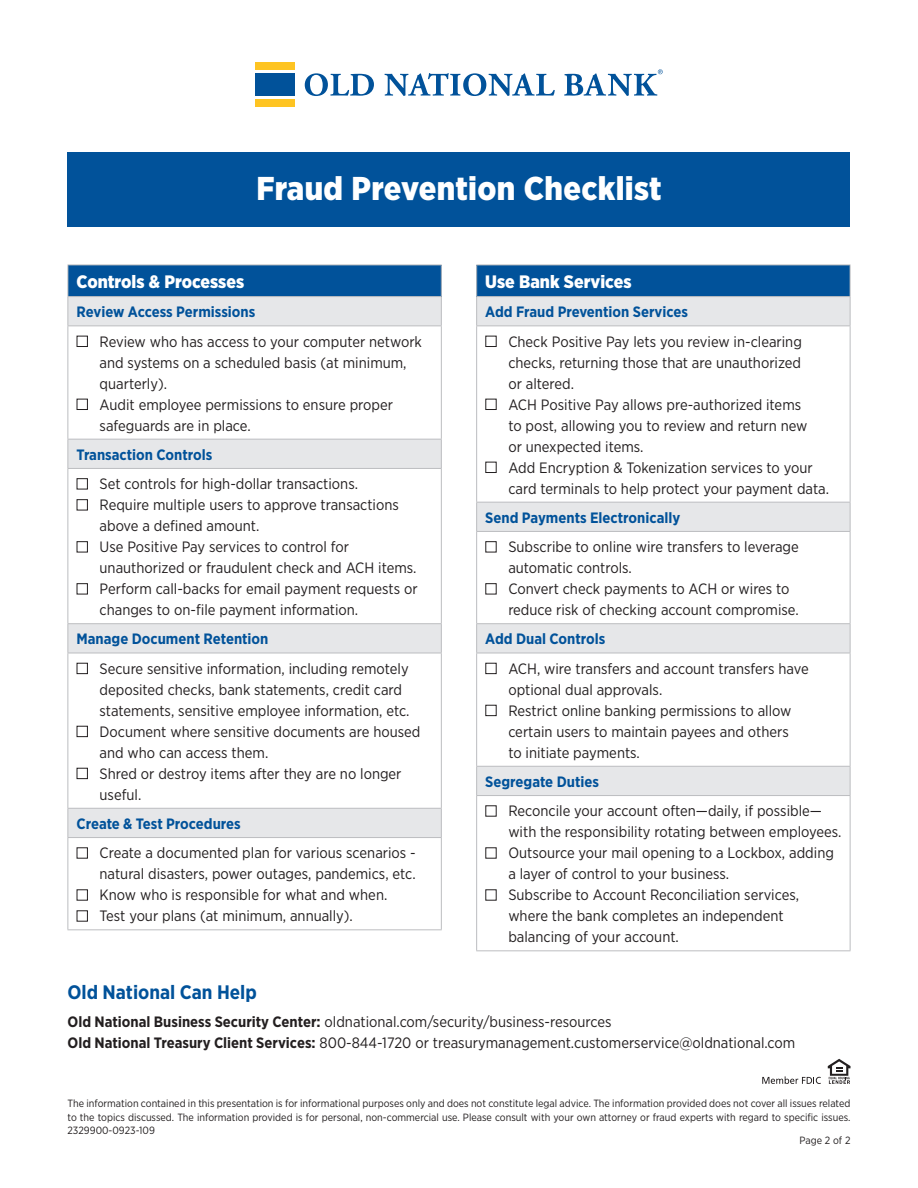
<style>
.page{position:relative;width:918px;height:1188px;background:#fff}
.page>*{position:absolute;margin:0;border:0;box-sizing:border-box;transform-origin:0 0}
.t1{font:900 33px "Gotham Narrow";letter-spacing:.01em;color:#fff}
.t2{font:700 19.5px "Gotham Narrow";color:#01529a}
.t3{font:900 18px "Gotham Narrow";color:#fff}
.t4{font:15px/21px "Gotham Narrow";color:#231f20}
.t5{font:700 15px "Gotham Narrow";color:#01529a}
.t6{font:10.5px/13.5px "Gotham Narrow";color:#231f20;text-align:justify}
.s1{font-weight:700}
</style>
<div class="page">
<div style="left:68px;top:152px;width:782px;height:75px;background:#01529a"></div>
<div style="left:68px;top:265px;width:373px;height:32px;background:#01529a"></div>
<svg style="left:69px;top:297px;width:372px;height:540px"></svg>
<hr style="left:68px;top:265px;width:374px;height:1px;background:#bcbdc0">
<hr style="left:68px;top:265px;width:1px;height:31px;background:#bcbdc0">
<hr style="left:441px;top:265px;width:1px;height:31px;background:#bcbdc0">
<hr style="left:68px;top:296px;width:374px;height:1px;background:#bcbdc0">
<svg style="left:68px;top:297px;width:1px;height:28px"></svg>
<svg style="left:441px;top:297px;width:1px;height:28px"></svg>
<hr style="left:68px;top:325px;width:374px;height:1px;background:#bcbdc0">
<hr style="left:68px;top:326px;width:1px;height:113px;background:#bcbdc0">
<hr style="left:441px;top:326px;width:1px;height:113px;background:#bcbdc0">
<hr style="left:68px;top:439px;width:374px;height:1px;background:#bcbdc0">
<svg style="left:68px;top:440px;width:1px;height:28px"></svg>
<svg style="left:441px;top:440px;width:1px;height:28px"></svg>
<hr style="left:68px;top:468px;width:374px;height:1px;background:#bcbdc0">
<hr style="left:68px;top:469px;width:1px;height:154px;background:#bcbdc0">
<hr style="left:441px;top:469px;width:1px;height:154px;background:#bcbdc0">
<hr style="left:68px;top:623px;width:374px;height:1px;background:#bcbdc0">
<svg style="left:68px;top:624px;width:1px;height:29px"></svg>
<svg style="left:441px;top:624px;width:1px;height:29px"></svg>
<hr style="left:68px;top:653px;width:374px;height:1px;background:#bcbdc0">
<hr style="left:68px;top:653px;width:1px;height:155px;background:#bcbdc0">
<hr style="left:441px;top:653px;width:1px;height:155px;background:#bcbdc0">
<hr style="left:68px;top:808px;width:374px;height:1px;background:#bcbdc0">
<svg style="left:68px;top:809px;width:1px;height:28px"></svg>
<svg style="left:441px;top:809px;width:1px;height:28px"></svg>
<hr style="left:68px;top:837px;width:374px;height:1px;background:#bcbdc0">
<hr style="left:68px;top:838px;width:1px;height:91px;background:#bcbdc0">
<hr style="left:441px;top:838px;width:1px;height:91px;background:#bcbdc0">
<hr style="left:68px;top:929px;width:374px;height:1px;background:#bcbdc0">
<div style="left:477px;top:265px;width:373px;height:32px;background:#01529a"></div>
<svg style="left:477px;top:297px;width:373px;height:498px"></svg>
<hr style="left:476px;top:265px;width:374px;height:1px;background:#bcbdc0">
<hr style="left:476px;top:265px;width:1px;height:31px;background:#bcbdc0">
<hr style="left:850px;top:265px;width:1px;height:31px;background:#bcbdc0">
<hr style="left:476px;top:296px;width:374px;height:1px;background:#bcbdc0">
<svg style="left:476px;top:297px;width:1px;height:28px"></svg>
<svg style="left:850px;top:297px;width:1px;height:28px"></svg>
<hr style="left:476px;top:325px;width:374px;height:1px;background:#bcbdc0">
<hr style="left:476px;top:326px;width:1px;height:176px;background:#bcbdc0">
<hr style="left:850px;top:326px;width:1px;height:176px;background:#bcbdc0">
<hr style="left:476px;top:502px;width:374px;height:1px;background:#bcbdc0">
<svg style="left:476px;top:503px;width:1px;height:28px"></svg>
<svg style="left:850px;top:503px;width:1px;height:28px"></svg>
<hr style="left:476px;top:531px;width:374px;height:1px;background:#bcbdc0">
<hr style="left:476px;top:532px;width:1px;height:91px;background:#bcbdc0">
<hr style="left:850px;top:532px;width:1px;height:91px;background:#bcbdc0">
<hr style="left:476px;top:623px;width:374px;height:1px;background:#bcbdc0">
<svg style="left:476px;top:624px;width:1px;height:29px"></svg>
<svg style="left:850px;top:624px;width:1px;height:29px"></svg>
<hr style="left:476px;top:653px;width:374px;height:1px;background:#bcbdc0">
<hr style="left:476px;top:653px;width:1px;height:113px;background:#bcbdc0">
<hr style="left:850px;top:653px;width:1px;height:113px;background:#bcbdc0">
<hr style="left:476px;top:766px;width:374px;height:1px;background:#bcbdc0">
<svg style="left:476px;top:767px;width:1px;height:28px"></svg>
<svg style="left:850px;top:767px;width:1px;height:28px"></svg>
<hr style="left:476px;top:795px;width:374px;height:1px;background:#bcbdc0">
<hr style="left:476px;top:796px;width:1px;height:154px;background:#bcbdc0">
<hr style="left:850px;top:796px;width:1px;height:154px;background:#bcbdc0">
<hr style="left:476px;top:950px;width:374px;height:1px;background:#bcbdc0">
<svg style="left:828px;top:1059px;width:22px;height:25px"></svg>
<svg style="left:762px;top:1076px;width:59px;height:8px"></svg>
<div style="left:255px;top:62px;width:40px;height:8px;background:#fec422"></div>
<div style="left:255px;top:73px;width:40px;height:23px;background:#01529a"></div>
<div style="left:255px;top:99px;width:40px;height:8px;background:#fec422"></div>
<svg style="left:305px;top:73px;width:69px;height:23px"></svg>
<svg style="left:384px;top:73px;width:171px;height:23px"></svg>
<svg style="left:564px;top:69px;width:99px;height:27px"></svg>
<p class="t1" style="left:256px;top:167px;width:407px">Fraud Prevention Checklist</p>
<p class="t3" style="left:77px;top:270px;width:169px">Controls &amp; Processes</p>
<p class="t5" style="left:77px;top:302px;width:180px">Review Access Permissions</p>
<p class="t4" style="left:100px;top:330px;width:324px;text-indent:-23px">■ Review who has access to your computer network and systems on a scheduled basis (at minimum, quarterly).</p>
<p class="t4" style="left:100px;top:393px;width:295px;text-indent:-23px">■ Audit employee permissions to ensure proper safeguards are in place.</p>
<p class="t5" style="left:77px;top:445px;width:137px">Transaction Controls</p>
<p class="t4" style="left:77px;top:473px;width:283px">■ Set controls for high-dollar transactions.</p>
<p class="t4" style="left:100px;top:494px;width:301px;text-indent:-23px">■ Require multiple users to approve transactions above a defined amount.</p>
<p class="t4" style="left:100px;top:536px;width:318px;text-indent:-23px">■ Use Positive Pay services to control for unauthorized or fraudulent check and ACH items.</p>
<p class="t4" style="left:100px;top:578px;width:320px;text-indent:-23px">■ Perform call-backs for email payment requests or changes to on-file payment information.</p>
<p class="t5" style="left:77px;top:629px;width:194px">Manage Document Retention</p>
<p class="t4" style="left:100px;top:658px;width:311px;text-indent:-23px">■ Secure sensitive information, including remotely deposited checks, bank statements, credit card statements, sensitive employee information, etc.</p>
<p class="t4" style="left:100px;top:721px;width:322px;text-indent:-23px">■ Document where sensitive documents are housed and who can access them.</p>
<p class="t4" style="left:100px;top:763px;width:304px;text-indent:-23px">■ Shred or destroy items after they are no longer useful.</p>
<p class="t5" style="left:77px;top:814px;width:166px">Create &amp; Test Procedures</p>
<p class="t4" style="left:77px;top:842px;width:341px;text-align:right">■ Create a documented plan for various scenarios - natural disasters, power outages, pandemics, etc.</p>
<p class="t4" style="left:77px;top:884px;width:312px">■ Know who is responsible for what and when.</p>
<p class="t4" style="left:77px;top:905px;width:278px">■ Test your plans (at minimum, annually).</p>
<p class="t3" style="left:485px;top:270px;width:148px">Use Bank Services</p>
<p class="t5" style="left:485px;top:302px;width:204px">Add Fraud Prevention Services</p>
<p class="t4" style="left:508px;top:330px;width:295px;text-align:justify;text-indent:-23px">■ Check Positive Pay lets you review in-clearing checks, returning those that are unauthorized or altered.</p>
<p class="t4" style="left:508px;top:393px;width:301px;text-indent:-23px">■ ACH Positive Pay allows pre-authorized items to post, allowing you to review and return new or unexpected items.</p>
<p class="t4" style="left:508px;top:456px;width:322px;text-indent:-23px">■ Add Encryption &amp; Tokenization services to your card terminals to help protect your payment data.</p>
<p class="t5" style="left:485px;top:508px;width:197px">Send Payments Electronically</p>
<p class="t4" style="left:508px;top:536px;width:292px;text-indent:-23px">■ Subscribe to online wire transfers to leverage automatic controls.</p>
<p class="t4" style="left:508px;top:578px;width:292px;text-indent:-23px">■ Convert check payments to ACH or wires to reduce risk of checking account compromise.</p>
<p class="t5" style="left:485px;top:629px;width:122px">Add Dual Controls</p>
<p class="t4" style="left:508px;top:658px;width:302px;text-indent:-23px">■ ACH, wire transfers and account transfers have optional dual approvals.</p>
<p class="t4" style="left:508px;top:700px;width:285px;text-indent:-23px">■ Restrict online banking permissions to allow certain users to maintain payees and others to initiate payments.</p>
<p class="t5" style="left:485px;top:772px;width:115px">Segregate Duties</p>
<p class="t4" style="left:508px;top:800px;width:335px;text-indent:-23px">■ Reconcile your account often—daily, if possible— with the responsibility rotating between employees.</p>
<p class="t4" style="left:508px;top:842px;width:327px;text-indent:-23px">■ Outsource your mail opening to a Lockbox, adding a layer of control to your business.</p>
<p class="t4" style="left:508px;top:884px;width:292px;text-indent:-23px">■ Subscribe to Account Reconciliation services, where the bank completes an independent balancing of your account.</p>
<p class="t2" style="left:68px;top:980px;width:191px">Old National Can Help</p>
<p class="t4" style="left:68px;top:1011px;width:546px"><span class="s1">Old National Business Security Center:</span> oldnational.com/security/business-resources</p>
<p class="t4" style="left:68px;top:1032px;width:729px"><span class="s1">Old National Treasury Client Services:</span> 800-844-1720 or treasurymanagement.customerservice@oldnational.com</p>
<p class="t6" style="left:68px;top:1096px;width:785px">The information contained in this presentation is for informational purposes only and does not constitute legal advice. The information provided does not cover all issues related to the topics discussed. The information provided is for personal, non-commercial use. Please consult with your own attorney or fraud experts with regard to specific issues.<br>2329900-0923-109</p>
<p class="t6" style="left:800px;top:1133px;width:52px">Page 2 of 2</p>
</div>
